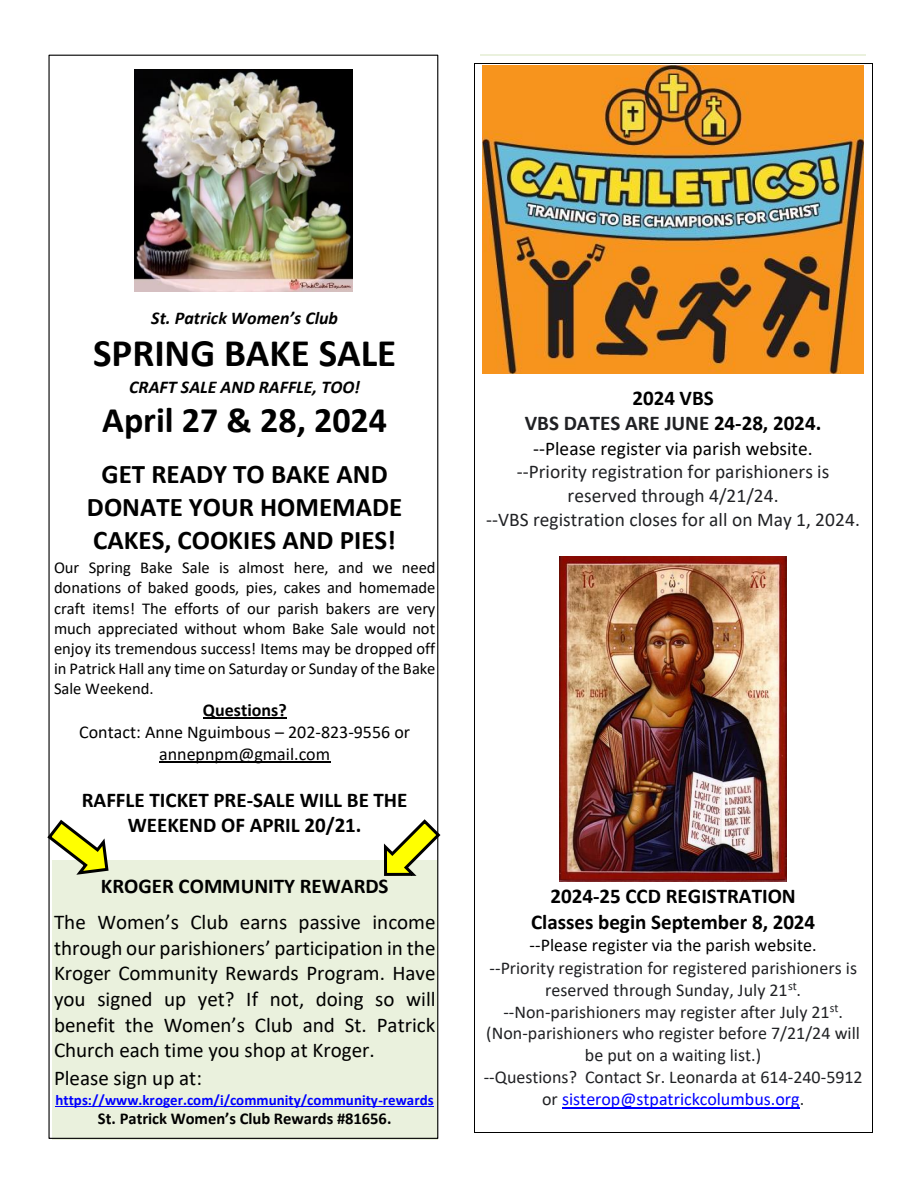
<style>
.page{position:relative;width:918px;height:1188px;background:#fff}
.page>*{position:absolute;margin:0;border:0;box-sizing:border-box;transform-origin:0 0}
.t1{font:700 39px "Calibri";color:#000}
.t2{font:700 36px "Calibri";color:#000}
.t3{font:700 27px/33px "Calibri";color:#000;text-align:center}
.t4{font:21px/26px "Calibri";color:#000;text-align:center}
.t5{font:700 21px/25.5px "Calibri";color:#000;text-align:center}
.t6{font:19.5px/23.7px "Calibri";color:#202124;text-align:center}
.t7{font:18px/22px "Calibri";color:#202124;text-align:center}
.t8{font:18px/21.9px "Calibri";color:#000;text-align:center}
.t9{font:italic 700 18px "Calibri";color:#000}
.t10{font:16.5px/20.1px "Calibri";color:#000;text-align:justify}
.t11{font:700 16.5px "Calibri";color:#000}
.t12{font:700 15px "Calibri";letter-spacing:.005em;color:#00f}
.s1{font-weight:700}
.s2{color:#202124}
.s3{color:#000}
.s4{color:#00f}
</style>
<div class="page">
<hr style="left:203px;top:718px;width:84px;height:1px;background:#000">
<hr style="left:159px;top:762px;width:171px;height:1px;background:#000">
<div style="left:52px;top:860px;width:386px;height:13px;background:#eaf1dd"></div>
<div style="left:52px;top:873px;width:386px;height:25px;background:#eaf1dd"></div>
<div style="left:52px;top:898px;width:386px;height:11px;background:#eaf1dd"></div>
<div style="left:52px;top:909px;width:386px;height:26px;background:#eaf1dd"></div>
<div style="left:52px;top:935px;width:386px;height:25px;background:#eaf1dd"></div>
<div style="left:52px;top:960px;width:386px;height:26px;background:#eaf1dd"></div>
<div style="left:52px;top:986px;width:386px;height:26px;background:#eaf1dd"></div>
<div style="left:52px;top:1012px;width:386px;height:25px;background:#eaf1dd"></div>
<div style="left:52px;top:1037px;width:386px;height:26px;background:#eaf1dd"></div>
<hr style="left:52px;top:1063px;width:386px;height:2px;background:#eaf1dd">
<div style="left:52px;top:1065px;width:386px;height:26px;background:#eaf1dd"></div>
<div style="left:52px;top:1091px;width:386px;height:18px;background:#eaf1dd"></div>
<hr style="left:55px;top:1106px;width:379px;height:1px;background:#00f">
<div style="left:52px;top:1109px;width:386px;height:20px;background:#eaf1dd"></div>
<svg style="left:52px;top:1129px;width:386px;height:11px;background:#d1d7c5"></svg>
<hr style="left:480px;top:54px;width:386px;height:2px;background:#eaf1dd">
<hr style="left:474px;top:63px;width:398px;height:1px;background:#000">
<hr style="left:474px;top:64px;width:1px;height:310px;background:#000">
<hr style="left:872px;top:64px;width:1px;height:310px;background:#000">
<svg style="left:474px;top:374px;width:1px;height:183px"></svg>
<svg style="left:872px;top:374px;width:1px;height:183px"></svg>
<hr style="left:474px;top:557px;width:1px;height:326px;background:#000">
<hr style="left:872px;top:557px;width:1px;height:326px;background:#000">
<hr style="left:562px;top:1107px;width:238px;height:2px;background:#00f">
<hr style="left:474px;top:1132px;width:398px;height:1px;background:#000">
<svg style="left:474px;top:883px;width:1px;height:249px"></svg>
<svg style="left:872px;top:883px;width:1px;height:250px"></svg>
<img style="left:482px;top:65px;width:382px;height:309px">
<img style="left:560px;top:557px;width:227px;height:325px">
<img style="left:134px;top:69px;width:219px;height:223px">
<svg style="left:47px;top:818px;width:62px;height:59px"></svg>
<svg style="left:384px;top:817px;width:57px;height:60px"></svg>
<p class="t9" style="left:151px;top:305px;width:188px">St. Patrick Women’s Club</p>
<p class="t1" style="left:93px;top:325px;width:305px">SPRING BAKE SALE</p>
<p class="t9" style="left:129px;top:375px;width:232px">CRAFT SALE AND RAFFLE, TOO!</p>
<p class="t2" style="left:102px;top:395px;width:286px">April 27 &amp; 28, 2024</p>
<p class="t3" style="left:87px;top:457px;width:317px">GET READY TO BAKE AND<br>DONATE YOUR HOMEMADE<br>CAKES, COOKIES AND PIES!</p>
<p class="t10" style="left:54px;top:557px;width:383px">Our Spring Bake Sale is almost here, and we need donations of baked goods, pies, cakes and homemade craft items! The efforts of our parish bakers are very much appreciated without whom Bake Sale would not enjoy its tremendous success! Items may be dropped off in Patrick Hall any time on Saturday or Sunday of the Bake Sale Weekend.</p>
<p class="t8" style="left:79px;top:698px;width:332px"><span class="s1">Questions?<br></span>Contact: Anne Nguimbous – 202-823-9556 or annepnpm@gmail.com</p>
<p class="t5" style="left:82px;top:787px;width:327px">RAFFLE TICKET PRE-SALE WILL BE THE<br>WEEKEND OF APRIL 20/21.</p>
<p class="t4" style="left:54px;top:867px;width:383px;line-height:36.8px"><span class="s1">KROGER COMMUNITY REWARDS<br></span>The Women’s Club earns passive income</p>
<p class="t4" style="left:54px;top:934px;width:383px;text-align:left">through our parishioners’ participation in the Kroger Community Rewards Program. Have you signed up yet? If not, doing so will benefit the Women’s Club and St. Patrick Church each time you shop at Kroger.<br>Please sign up at:</p>
<p class="t12" style="left:55px;top:1089px;width:380px">https://www.kroger.com/i/community/community-rewards</p>
<p class="t11" style="left:98px;top:1107px;width:295px">St. Patrick Women’s Club Rewards #81656.</p>
<p class="t5" style="left:525px;top:385px;width:298px">2024 VBS<br><span class="s2">VBS DATES ARE JUNE</span> 24-28, 2024.</p>
<p class="t6" style="left:486px;top:436px;width:375px"><span class="s3">--Please register via parish website.<br></span>--Priority registration for parishioners is reserved through 4/21/24.<br>--VBS registration closes for all on May 1, 2024.</p>
<p class="t5" style="left:531px;top:883px;width:286px">2024-25 CCD REGISTRATION<br>Classes begin September 8, 2024</p>
<p class="t7" style="left:484px;top:934px;width:380px"><span class="s3">--Please register via the parish website.<br></span>--Priority registration for registered parishioners is reserved through Sunday, July 21<sup>st</sup>. --Non-parishioners may register after July 21<sup>st</sup>. (Non-parishioners who register before 7/21/24 will be put on a waiting list.)<br>--Questions? Contact Sr. Leonarda at 614-240-5912 or <span class="s4">sisterop@stpatrickcolumbus.org</span>.</p>
</div>
